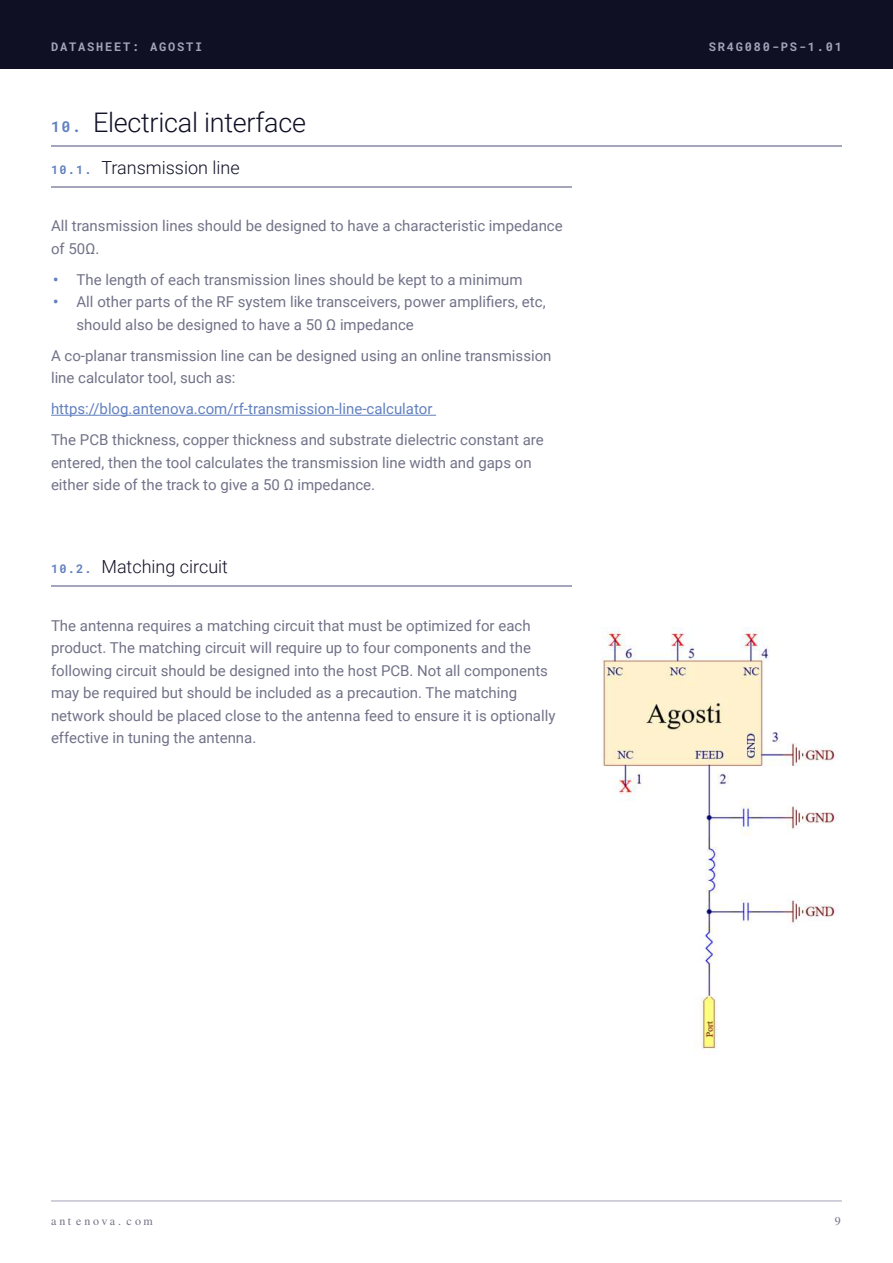
<style>
.page{position:relative;width:893px;height:1263px;background:#fff}
.page>*{position:absolute;margin:0;border:0;box-sizing:border-box;transform-origin:0 0}
.t1{font:300 27px "Roboto";letter-spacing:-.01em;color:#101025}
.t2{font:300 18px "Roboto";color:#101025}
.t3{font:15px/22.5px "Roboto";color:#727289}
.t4{font:15px "Roboto";color:#6281c0}
.t5{font:700 12px "Roboto Mono";letter-spacing:.15em;color:#a4a4bb}
.t6{font:12px "Roboto Mono";letter-spacing:.2em;color:#747288}
.s1{font-family:"Roboto Mono";font-weight:700;font-size:15px;color:#6281c0}
.s2{font-family:"Roboto Mono";font-weight:700;font-size:12px;color:#6281c0}
.s3{font-family:"Roboto Mono";font-weight:700;color:#6281c0}
</style>
<div class="page">
<div style="left:0;top:0;width:893px;height:68px;background:#101025"></div>
<hr style="left:51px;top:1201px;width:791px;height:1px;background:#a4a4bb">
<hr style="left:51px;top:415px;width:385px;height:1px;background:#6281c0">
<hr style="left:51px;top:186px;width:520px;height:2px;background:#a4a4bb">
<hr style="left:51px;top:145px;width:791px;height:2px;background:#a4a4bb">
<hr style="left:51px;top:586px;width:520px;height:1px;background:#a4a4bb">
<img style="left:601px;top:627px;width:237px;height:427px">
<p class="t5" style="left:51px;top:40px;width:153px">DATASHEET: AGOSTI</p>
<p class="t5" style="left:709px;top:40px;width:135px">SR4G080-PS-1.01</p>
<h1 class="t1" style="left:51px;top:111px;width:256px"><span class="s1">10.</span> Electrical interface</h1>
<p class="t2" style="left:51px;top:160px;width:190px"><span class="s2">10.1.</span> Transmission line</p>
<p class="t3" style="left:51px;top:216px;width:513px">All transmission lines should be designed to have a characteristic impedance of 50Ω.</p>
<p class="t3" style="left:51px;top:269px;width:473px"><span class="s3">•</span> The length of each transmission lines should be kept to a minimum</p>
<p class="t3" style="left:77px;top:290px;width:471px;text-indent:-26px"><span class="s3">•</span> All other parts of the RF system like transceivers, power ampli昀椀ers, etc, should also be designed to have a 50 Ω impedance</p>
<p class="t3" style="left:51px;top:345px;width:502px">A co-planar transmission line can be designed using an online transmission line calculator tool, such as:</p>
<p class="t4" style="left:51px;top:398px;width:383px">https://blog.antenova.com/rf-transmission-line-calculator</p>
<p class="t3" style="left:51px;top:430px;width:494px">The PCB thickness, copper thickness and substrate dielectric constant are entered, then the tool calculates the transmission line width and gaps on either side of the track to give a 50 Ω impedance.</p>
<p class="t2" style="left:51px;top:559px;width:178px"><span class="s2">10.2.</span> Matching circuit</p>
<p class="t3" style="left:51px;top:615px;width:506px">The antenna requires a matching circuit that must be optimized for each product. The matching circuit will require up to four components and the following circuit should be designed into the host PCB. Not all components may be required but should be included as a precaution. The matching network should be placed close to the antenna feed to ensure it is optionally effective in tuning the antenna.</p>
<p class="t6" style="left:51px;top:1213px;width:103px">ant enova. com</p>
<p class="t6" style="left:835px;top:1213px;width:7px">9</p>
</div>
